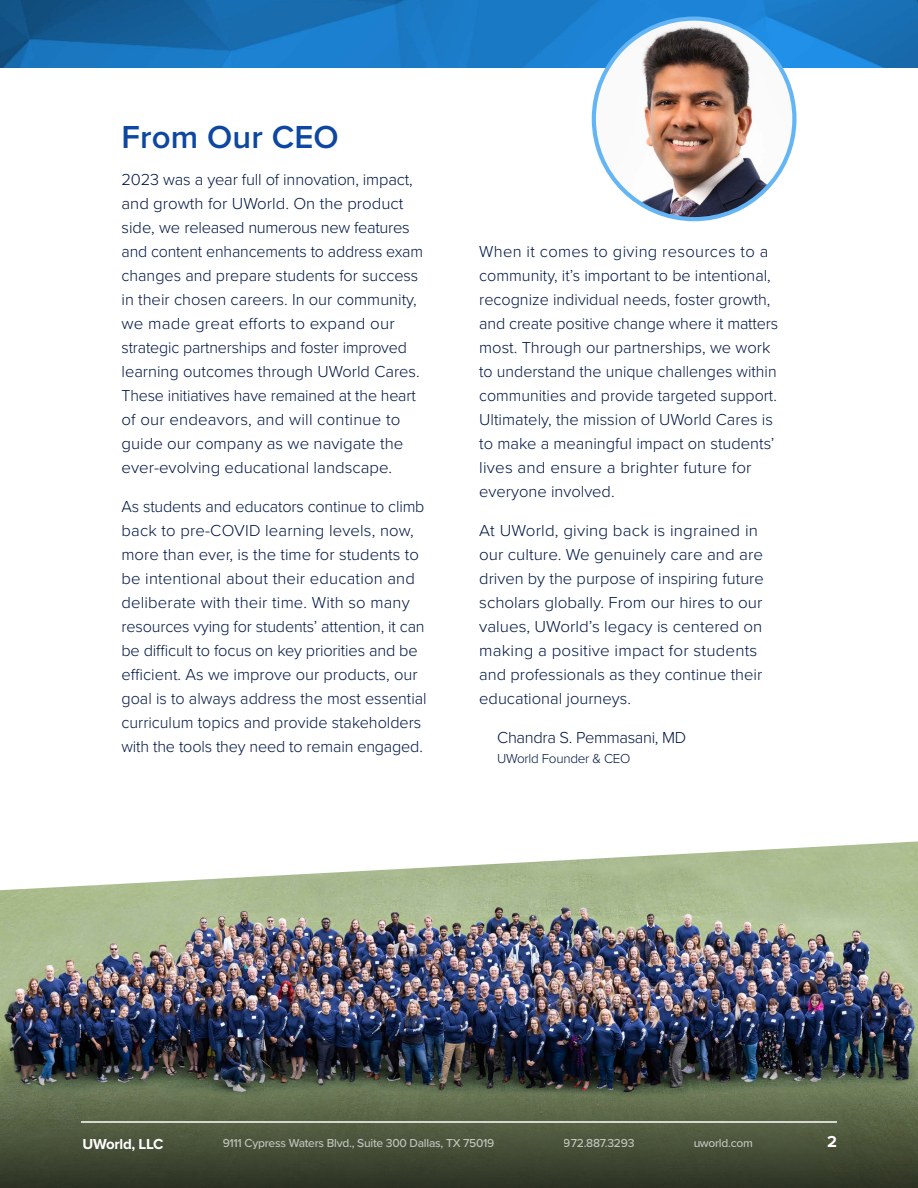
<style>
.page{position:relative;width:918px;height:1188px;background:#fff}
.page>*{position:absolute;margin:0;border:0;box-sizing:border-box;transform-origin:0 0}
.t1{font:600 33px "Proxima Nova";letter-spacing:.005em;color:#0d47a1}
.t2{font:300 16.5px/24px "Proxima Nova";color:#001643}
.t3{font:300 16.5px "Proxima Nova";letter-spacing:-.02em;color:#001643}
.t4{font:700 16.5px "Proxima Nova";color:#fff}
.t5{font:700 15px "Proxima Nova";letter-spacing:-.02em;color:#fff}
.t6{font:300 13.5px "Proxima Nova";letter-spacing:-.02em;color:#001643}
.t7{font:500 12px "Proxima Nova";letter-spacing:-.02em;color:#fff}
</style>
<div class="page">
<img style="left:0;top:0;width:918px;height:68px">
<img style="left:0;top:841px;width:918px;height:179px">
<img style="left:594px;top:19px;width:200px;height:200px;border-radius:100px">
<div style="left:592px;top:16px;width:205px;height:205px;border:4px solid #64b5f6;border-radius:50%"></div>
<img style="left:0;top:1020px;width:918px;height:168px">
<hr style="left:81px;top:1121px;width:756px;height:2px;background:#fff">
<h1 class="t1" style="left:122px;top:112px;width:219px">From Our CEO</h1>
<p class="t2" style="left:122px;top:167px;width:303px">2023 was a year full of innovation, impact, and growth for UWorld. On the product side, we released numerous new features and content enhancements to address exam changes and prepare students for success in their chosen careers. In our community, we made great efforts to expand our strategic partnerships and foster improved learning outcomes through UWorld Cares.<br>These initiatives have remained at the heart of our endeavors, and will continue to guide our company as we navigate the ever-evolving educational landscape.</p>
<p class="t2" style="left:122px;top:494px;width:307px">As students and educators continue to climb back to pre-COVID learning levels, now, more than ever, is the time for students to be intentional about their education and deliberate with their time. With so many resources vying for students’ attention, it can be difficult to focus on key priorities and be efficient. As we improve our products, our goal is to always address the most essential curriculum topics and provide stakeholders with the tools they need to remain engaged.</p>
<p class="t2" style="left:479px;top:239px;width:301px">When it comes to giving resources to a community, it’s important to be intentional, recognize individual needs, foster growth, and create positive change where it matters most. Through our partnerships, we work to understand the unique challenges within communities and provide targeted support.<br>Ultimately, the mission of UWorld Cares is to make a meaningful impact on students’ lives and ensure a brighter future for everyone involved.</p>
<p class="t2" style="left:479px;top:518px;width:286px">At UWorld, giving back is ingrained in our culture. We genuinely care and are driven by the purpose of inspiring future scholars globally. From our hires to our values, UWorld’s legacy is centered on making a positive impact for students and professionals as they continue their educational journeys.</p>
<p class="t3" style="left:497px;top:725px;width:191px">Chandra S. Pemmasani, MD</p>
<p class="t6" style="left:497px;top:748px;width:135px">UWorld Founder &amp; CEO</p>
<p class="t5" style="left:83px;top:1133px;width:82px">UWorld, LLC</p>
<p class="t7" style="left:223px;top:1134px;width:273px">9111 Cypress Waters Blvd., Suite 300 Dallas, TX 75019</p>
<p class="t7" style="left:564px;top:1134px;width:72px">972.887.3293</p>
<p class="t7" style="left:693px;top:1134px;width:61px">uworld.com</p>
<p class="t4" style="left:827px;top:1129px;width:11px">2</p>
</div>
